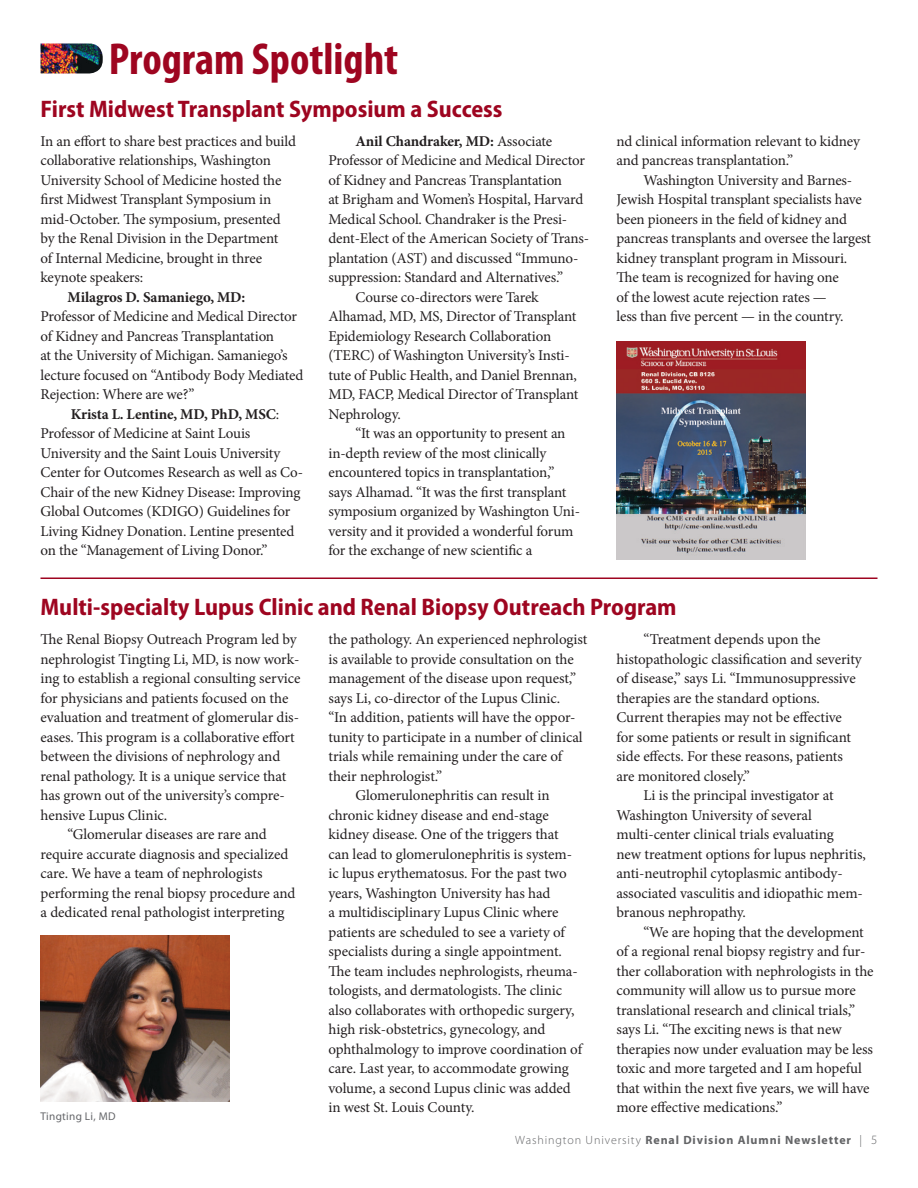
<style>
.page{position:relative;width:918px;height:1188px;background:#fff}
.page>*{position:absolute;margin:0;border:0;box-sizing:border-box;transform-origin:0 0}
.NEW_MAIN_HEADLINE{font:700 condensed 45px "Myriad Pro";color:#9e0520}
.Subhead{font:700 semi-condensed 24px "Myriad Pro";color:#9e0520}
.Body_Indent{font:15px/19.5px "Minion Pro";letter-spacing:-.01em;color:#231f20}
.Body_No_Indent{font:15px/19.5px "Minion Pro";letter-spacing:-.01em;color:#231f20}
.Lead_Main_Headline{font:700 12px "Myriad Pro";letter-spacing:.075em;color:#636466}
.Captions{font:11.25px "Myriad Pro";letter-spacing:.025em;color:#65666a}
.s1{font-weight:700}
.s2{font-weight:300}
.s3{font-weight:300;font-size:12.75px}
</style>
<div class="page">
<img style="left:40px;top:44px;width:63px;height:30px">
<hr style="left:40px;top:578px;width:838px;height:1px;background:#9e0520">
<img style="left:616px;top:341px;width:190px;height:218px">
<img style="left:40px;top:935px;width:190px;height:167px">
<p class="NEW_MAIN_HEADLINE" style="left:109px;top:31px;width:291px">Program Spotlight</p>
<p class="Subhead" style="left:40px;top:96px;width:464px">First Midwest Transplant Symposium a Success</p>
<p class="Body_No_Indent" style="left:40px;top:131px;width:257px">In an effort to share best practices and build collaborative relationships, Washington University School of Medicine hosted the first Midwest Transplant Symposium in mid-October. The symposium, presented by the Renal Division in the Department<br>of Internal Medicine, brought in three keynote speakers:</p>
<p class="Body_Indent" style="left:40px;top:287px;width:264px;text-indent:27px"><span class="s1">Milagros D. Samaniego, MD:<br></span>Professor of Medicine and Medical Director of Kidney and Pancreas Transplantation<br>at the University of Michigan. Samaniego’s lecture focused on “Antibody Body Mediated Rejection: Where are we?”</p>
<p class="Body_Indent" style="left:40px;top:404px;width:264px;text-indent:30px"><span class="s1">Krista L. Lentine, MD, PhD, MSC</span>:<br>Professor of Medicine at Saint Louis University and the Saint Louis University Center for Outcomes Research as well as Co-Chair of the new Kidney Disease: Improving Global Outcomes (KDIGO) Guidelines for Living Kidney Donation. Lentine presented on the “Management of Living Donor.”</p>
<p class="Body_Indent" style="left:328px;top:131px;width:262px;text-indent:27px"><span class="s1">Anil Chandraker, MD:</span> Associate Professor of Medicine and Medical Director of Kidney and Pancreas Transplantation<br>at Brigham and Women’s Hospital, Harvard Medical School. Chandraker is the Presi&shy;dent-Elect of the American Society of Trans&shy;plantation (AST) and discussed “Immuno&shy;suppression: Standard and Alternatives.”</p>
<p class="Body_Indent" style="left:328px;top:287px;width:251px;text-indent:27px">Course co-directors were Tarek Alhamad, MD, MS, Director of Transplant Epidemiology Research Collaboration (TERC) of Washington University’s Insti&shy;tute of Public Health, and Daniel Brennan, MD, FACP, Medical Director of Transplant Nephrology.</p>
<p class="Body_Indent" style="left:328px;top:424px;width:253px;text-indent:27px">“It was an opportunity to present an in-depth review of the most clinically encountered topics in transplantation,” says Alhamad. “It was the first transplant symposium organized by Washington Uni&shy;versity and it provided a wonderful forum for the exchange of new scientific a</p>
<p class="Body_Indent" style="left:616px;top:131px;width:245px">nd clinical information relevant to kidney and pancreas transplantation.”</p>
<p class="Body_Indent" style="left:616px;top:170px;width:256px;text-indent:27px">Washington University and Barnes-Jewish Hospital transplant specialists have been pioneers in the field of kidney and pancreas transplants and oversee the largest kidney transplant program in Missouri.<br>The team is recognized for having one<br>of the lowest acute rejection rates —<br>less than five percent — in the country.</p>
<p class="Subhead" style="left:40px;top:594px;width:638px">Multi-specialty Lupus Clinic and Renal Biopsy Outreach Program</p>
<p class="Body_Indent" style="left:328px;top:630px;width:260px">the pathology. An experienced nephrologist is available to provide consultation on the management of the disease upon request,” says Li, co-director of the Lupus Clinic.<br>“In addition, patients will have the oppor&shy;tunity to participate in a number of clinical trials while remaining under the care of their nephrologist.”</p>
<p class="Body_Indent" style="left:328px;top:786px;width:255px;text-indent:27px">Glomerulonephritis can result in chronic kidney disease and end-stage kidney disease. One of the triggers that can lead to glomerulonephritis is system&shy;ic lupus erythematosus. For the past two years, Washington University has had<br>a multidisciplinary Lupus Clinic where patients are scheduled to see a variety of specialists during a single appointment.<br>The team includes nephrologists, rheuma&shy;tologists, and dermatologists. The clinic also collaborates with orthopedic surgery, high risk-obstetrics, gynecology, and ophthalmology to improve coordination of care. Last year, to accommodate growing volume, a second Lupus clinic was added in west St. Louis County.</p>
<p class="Body_Indent" style="left:616px;top:630px;width:247px;text-indent:27px">“Treatment depends upon the histopathologic classification and severity of disease,” says Li. “Immunosuppressive therapies are the standard options.<br>Current therapies may not be effective for some patients or result in significant side effects. For these reasons, patients are monitored closely.”</p>
<p class="Body_Indent" style="left:616px;top:786px;width:251px;text-indent:27px">Li is the principal investigator at Washington University of several multi-center clinical trials evaluating<br>new treatment options for lupus nephritis, anti-neutrophil cytoplasmic antibody&shy;associated vasculitis and idiopathic mem&shy;branous nephropathy.</p>
<p class="Body_Indent" style="left:616px;top:922px;width:259px;text-indent:27px">“We are hoping that the development of a regional renal biopsy registry and fur&shy;ther collaboration with nephrologists in the community will allow us to pursue more translational research and clinical trials,” says Li. “The exciting news is that new therapies now under evaluation may be less toxic and more targeted and I am hopeful that within the next five years, we will have more effective medications.”</p>
<p class="Lead_Main_Headline" style="left:515px;top:1132px;width:364px"><span class="s2">Washington University</span> Renal Division Alumni Newsletter <span class="s2">|</span> <span class="s3">5</span></p>
<p class="Body_No_Indent" style="left:40px;top:630px;width:262px">The Renal Biopsy Outreach Program led by nephrologist Tingting Li, MD, is now work&shy;ing to establish a regional consulting service for physicians and patients focused on the evaluation and treatment of glomerular dis&shy;eases. This program is a collaborative effort between the divisions of nephrology and renal pathology. It is a unique service that has grown out of the university’s compre&shy;hensive Lupus Clinic.</p>
<p class="Body_Indent" style="left:40px;top:825px;width:257px;text-indent:27px">“Glomerular diseases are rare and require accurate diagnosis and specialized care. We have a team of nephrologists performing the renal biopsy procedure and a dedicated renal pathologist interpreting</p>
<p class="Captions" style="left:40px;top:1110px;width:77px">Tingting Li, MD</p>
</div>
